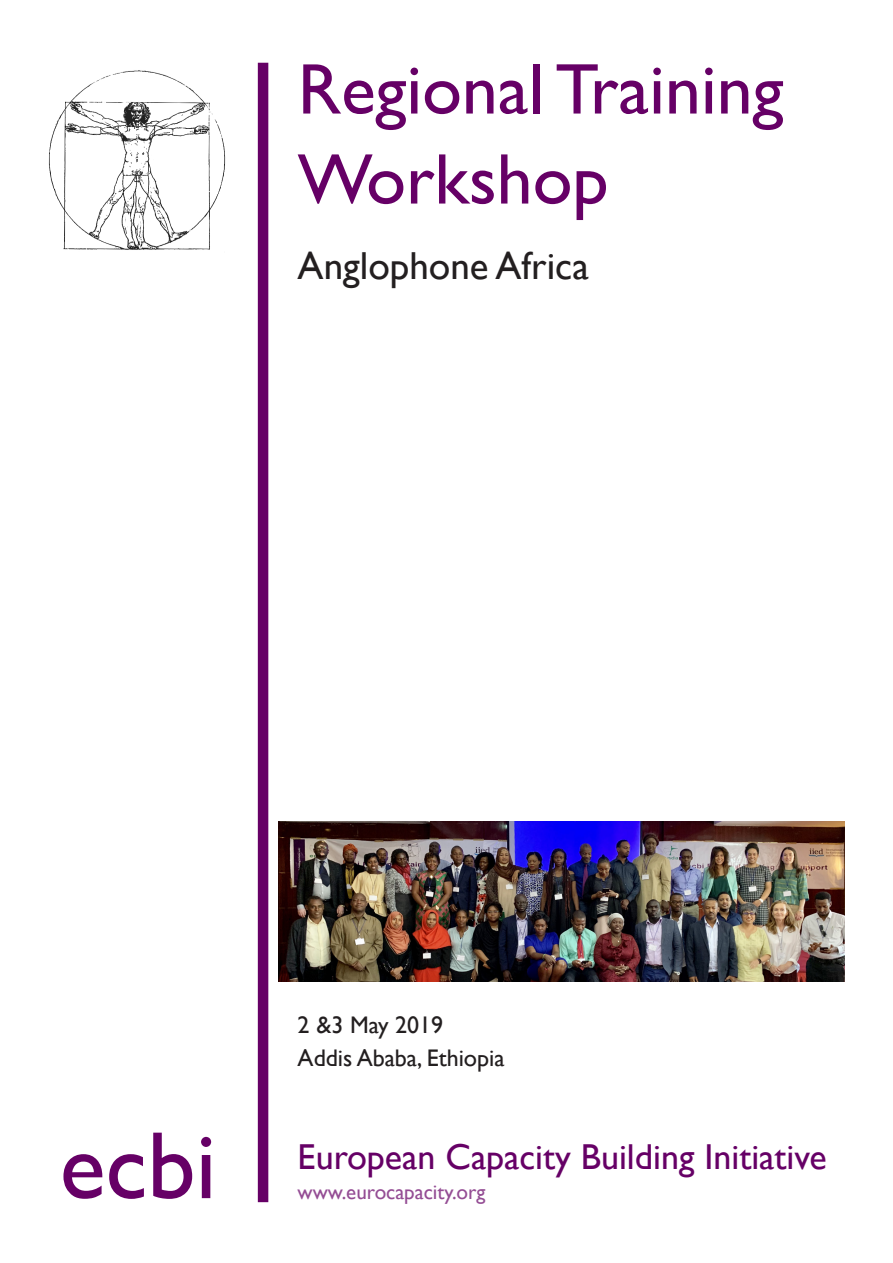
<style>
.page{position:relative;width:893px;height:1263px;background:#fff}
.page>*{position:absolute;margin:0;border:0;box-sizing:border-box;transform-origin:0 0}
.t1{font:96px "Gill Sans";color:#606}
.Cover_title{font:72px/90px "Gill Sans";color:#606}
.Cover_title-2{font:39px "Gill Sans";color:#231f20}
.t2{font:36px "Gill Sans";color:#606}
.Cover_date{font:24px/33px "Gill Sans";color:#231f20}
.t3{font:21px "Gill Sans";color:#944d94}
</style>
<div class="page">
<img style="left:48px;top:70px;width:178px;height:180px">
<div style="left:258px;top:63px;width:10px;height:1139px;background:#606"></div>
<img style="left:278px;top:821px;width:566px;height:161px">
<p class="Cover_title" style="left:298px;top:46px;width:487px">Regional Training<br>Workshop</p>
<p class="Cover_title-2" style="left:298px;top:243px;width:293px">Anglophone Africa</p>
<p class="Cover_date" style="left:298px;top:1009px;width:209px">2 &amp;3 May 2019<br>Addis Ababa, Ethiopia</p>
<h1 class="t1" style="left:60px;top:1110px;width:159px">ecbi</h1>
<p class="t2" style="left:298px;top:1136px;width:531px">European Capacity Building Initiative</p>
<p class="t3" style="left:298px;top:1180px;width:189px">www.eurocapacity.org</p>
</div>
